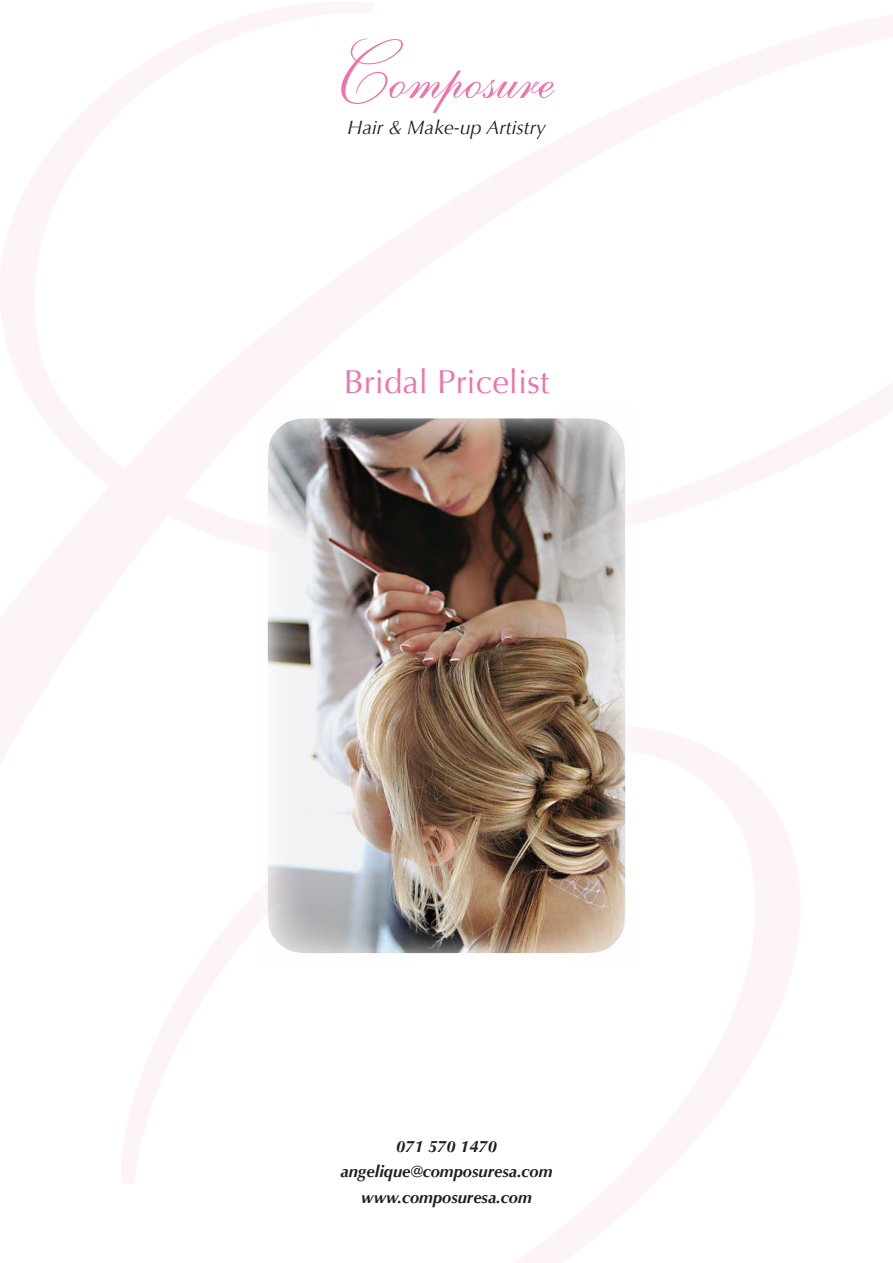
<style>
.page{position:relative;width:893px;height:1263px;background:#fff}
.page>*{position:absolute;margin:0;border:0;box-sizing:border-box;transform-origin:0 0}
.t1{font:57px "ILS Script";color:#f171ab}
.t2{font:33px "Optima";color:#f171ab}
.t3{font:italic 19.5px "Optima";color:#231f20}
.t4{font:italic 700 16.5px/25.2px "Optima";color:#231f20;text-align:center}
.s1{font-family:"Champignon";font-size:76.5px}
</style>
<div class="page">
<img style="left:267px;top:418px;width:359px;height:536px">
<h1 class="t1" style="left:339px;top:54px;width:217px"><span class="s1">C</span>omposure</h1>
<p class="t3" style="left:347px;top:116px;width:200px">Hair &amp; Make-up Artistry</p>
<h2 class="t2" style="left:344px;top:363px;width:207px">Bridal Pricelist</h2>
<p class="t4" style="left:341px;top:1134px;width:213px">071 570 1470 angelique@composuresa.com www.composuresa.com</p>
</div>
